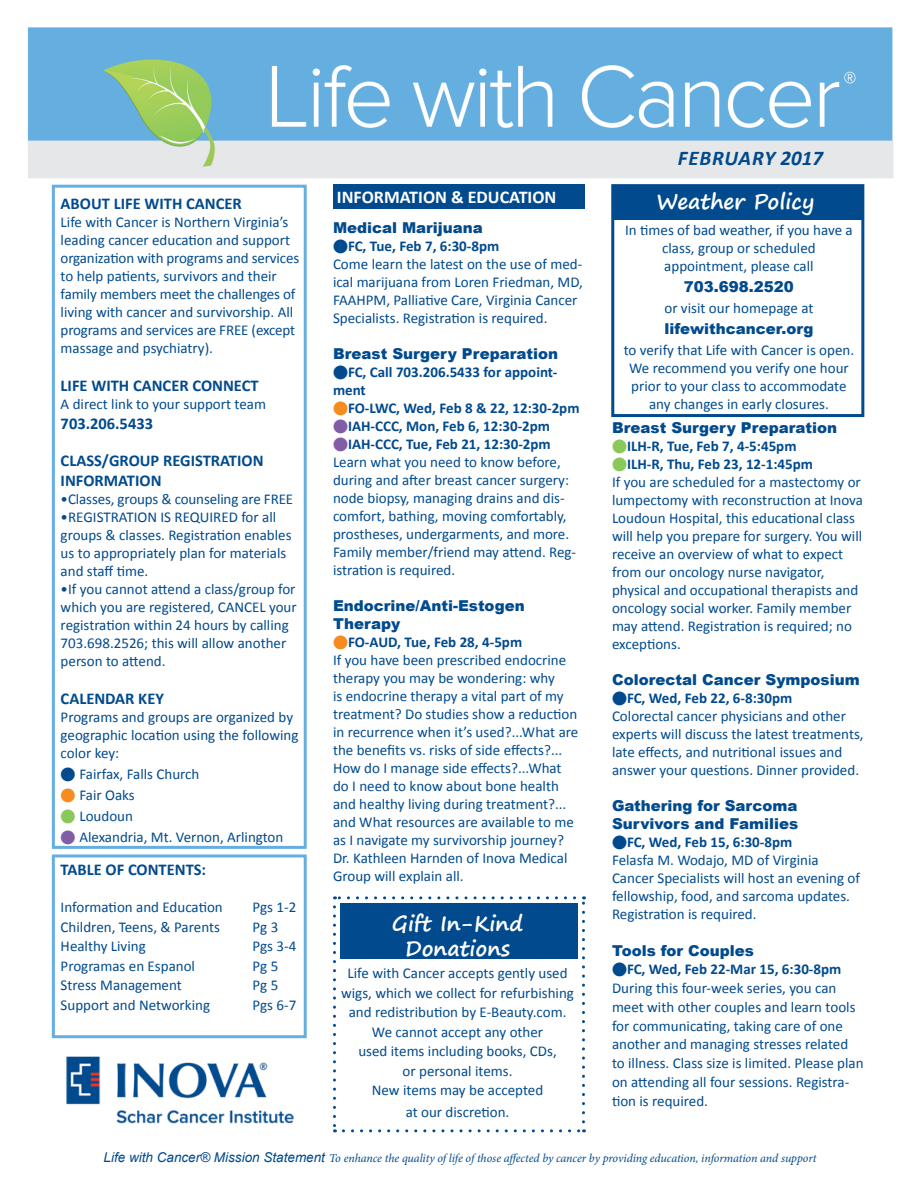
<style>
.page{position:relative;width:918px;height:1188px;background:#fff}
.page>*{position:absolute;margin:0;border:0;box-sizing:border-box;transform-origin:0 0}
.t1{font:700 21px/25.2px "Segoe Print";color:#fff;text-align:center}
.t2{font:italic 700 21px "Calibri";letter-spacing:.03em;color:#004a8d}
.t3{font:700 18px "Calibri";color:#fff}
.t4{font:700 16.5px/19.8px "Calibri";color:#004a8d}
.t5{font:15px/18px "Calibri";color:#004a8d}
.t6{font:900 15px/18px "Arial";color:#004a8d}
.t7{font:700 15px/18px "Calibri";color:#004a8d}
.t8{font:italic 12px "Minion Pro";letter-spacing:-.01em;color:#004a8d}
.s1{color:#f68b1f}
.s2{color:#8bc85a}
.s3{color:#825da7}
.s4{font-weight:700}
.s5{font-family:"Arial";font-size:13.5px}
</style>
<div class="page">
<img style="left:27px;top:27px;width:866px;height:170px">
<div style="left:52px;top:185px;width:255px;height:664px;border:3px solid #64afe0"></div>
<div style="left:52px;top:854px;width:255px;height:184px;border:3px solid #64afe0"></div>
<div style="left:333px;top:184px;width:252px;height:25px;background:#004a8d"></div>
<img style="left:66px;top:1056px;width:228px;height:68px">
<div style="left:611px;top:184px;width:253px;height:233px;border:3px solid #004a8d"></div>
<div style="left:614px;top:185px;width:248px;height:34px;background:#004a8d"></div>
<svg style="left:333px;top:907px;width:3px;height:225px"></svg>
<svg style="left:343px;top:1129px;width:242px;height:3px"></svg>
<svg style="left:582px;top:896px;width:3px;height:226px"></svg>
<svg style="left:334px;top:896px;width:241px;height:3px"></svg>
<div style="left:340px;top:903px;width:238px;height:56px;background:#004a8d"></div>
<p class="t4" style="left:61px;top:194px;width:183px">ABOUT LIFE WITH CANCER</p>
<p class="t5" style="left:61px;top:213px;width:240px">Life with Cancer is Northern Virginia’s leading cancer education and support organization with programs and services to help patients, survivors and their family members meet the challenges of living with cancer and survivorship. All programs and services are FREE (except massage and psychiatry).</p>
<p class="t4" style="left:61px;top:375px;width:200px">LIFE WITH CANCER CONNECT</p>
<p class="t5" style="left:61px;top:395px;width:207px">A direct link to your support team</p>
<p class="t4" style="left:61px;top:413px;width:94px">703.206.5433</p>
<p class="t4" style="left:61px;top:451px;width:204px">CLASS/GROUP REGISTRATION<br>INFORMATION</p>
<p class="t5" style="left:61px;top:490px;width:234px">•Classes, groups &amp; counseling are FREE</p>
<p class="t5" style="left:61px;top:508px;width:232px">•REGISTRATION IS REQUIRED for all groups &amp; classes. Registration enables us to appropriately plan for materials and staff time.</p>
<p class="t5" style="left:61px;top:580px;width:238px">•If you cannot attend a class/group for which you are registered, CANCEL your registration within 24 hours by calling 703.698.2526; this will allow another person to attend.</p>
<p class="t4" style="left:61px;top:689px;width:105px">CALENDAR KEY</p>
<p class="t5" style="left:61px;top:708px;width:239px">Programs and groups are organized by geographic location using the following color key:</p>
<p class="t5" style="left:61px;top:765px;width:140px">● Fairfax, Falls Church</p>
<p class="t5" style="left:61px;top:786px;width:76px"><span class="s1">●</span> Fair Oaks</p>
<p class="t5" style="left:61px;top:807px;width:74px"><span class="s2">●</span> Loudoun</p>
<p class="t5" style="left:61px;top:828px;width:224px"><span class="s3">●</span> Alexandria, Mt. Vernon, Arlington</p>
<p class="t4" style="left:61px;top:860px;width:147px">TABLE OF CONTENTS:</p>
<p class="t5" style="left:61px;top:898px;width:164px;line-height:19.5px">Information and Education<br>Children, Teens, &amp; Parents<br>Healthy Living<br>Programas en Espanol<br>Stress Management<br>Support and Networking</p>
<p class="t5" style="left:253px;top:898px;width:45px;line-height:19.5px">Pgs 1-2<br>Pg 3<br>Pgs 3-4<br>Pg 5<br>Pg 5<br>Pgs 6-7</p>
<p class="t3" style="left:337px;top:185px;width:221px">INFORMATION &amp; EDUCATION</p>
<p class="t6" style="left:333px;top:218px;width:151px">Medical Marijuana</p>
<p class="t5" style="left:333px;top:237px;width:251px">●<span class="s4">FC, Tue, Feb 7, 6:30-8pm<br></span>Come learn the latest on the use of med&shy;ical marijuana from Loren Friedman, MD, FAAHPM, Palliative Care, Virginia Cancer Specialists. Registration is required.</p>
<p class="t6" style="left:333px;top:344px;width:227px">Breast Surgery Preparation</p>
<p class="t7" style="left:333px;top:363px;width:226px">●FC, Call 703.206.5433 for appoint&shy;ment</p>
<p class="t7" style="left:333px;top:399px;width:248px"><span class="s1">●</span>FO-LWC, Wed, Feb 8 &amp; 22, 12:30-2pm</p>
<p class="t7" style="left:333px;top:417px;width:219px"><span class="s3">●</span>IAH-CCC, Mon, Feb 6, 12:30-2pm</p>
<p class="t5" style="left:333px;top:435px;width:245px"><span class="s3">●</span><span class="s4">IAH-CCC, Tue, Feb 21, 12:30-2pm </span>Learn what you need to know before, during and after breast cancer surgery: node biopsy, managing drains and dis&shy;comfort, bathing, moving comfortably, prostheses, undergarments, and more.<br>Family member/friend may attend. Reg&shy;istration is required.</p>
<p class="t6" style="left:333px;top:596px;width:193px">Endocrine/Anti-Estogen<br>Therapy</p>
<p class="t5" style="left:333px;top:633px;width:247px"><span class="s1">●</span><span class="s4">FO-AUD, Tue, Feb 28, 4-5pm<br></span>If you have been prescribed endocrine therapy you may be wondering: why<br>is endocrine therapy a vital part of my treatment? Do studies show a reduction in recurrence when it’s used?...What are the benefits vs. risks of side effects?...<br>How do I manage side effects?...What do I need to know about bone health and healthy living during treatment?... and What resources are available to me as I navigate my survivorship journey?<br>Dr. Kathleen Harnden of Inova Medical Group will explain all.</p>
<h1 class="t1" style="left:392px;top:910px;width:133px">Gift In-Kind<br>Donations</h1>
<p class="t5" style="left:341px;top:964px;width:234px;line-height:19.5px;text-align:center">Life with Cancer accepts gently used wigs, which we collect for refurbishing and redistribution by E-Beauty.com.<br>We cannot accept any other<br>used items including books, CDs,<br>or personal items.<br>New items may be accepted</p>
<p class="t5" style="left:406px;top:1103px;width:105px">at our discretion.</p>
<h1 class="t2" style="left:678px;top:144px;width:147px">FEBRUARY 2017</h1>
<h1 class="t1" style="left:657px;top:188px;width:159px">Weather Policy</h1>
<p class="t5" style="left:625px;top:221px;width:229px;text-align:center">In times of bad weather, if you have a class, group or scheduled appointment, please call</p>
<p class="t6" style="left:684px;top:277px;width:112px">703.698.2520</p>
<p class="t5" style="left:664px;top:299px;width:151px">or visit our homepage at</p>
<p class="t6" style="left:665px;top:319px;width:150px">lifewithcancer.org</p>
<p class="t5" style="left:624px;top:341px;width:232px;text-align:center">to verify that Life with Cancer is open.<br>We recommend you verify one hour prior to your class to accommodate any changes in early closures.</p>
<p class="t6" style="left:612px;top:418px;width:227px">Breast Surgery Preparation</p>
<p class="t7" style="left:612px;top:437px;width:186px"><span class="s2">●</span>ILH-R, Tue, Feb 7, 4-5:45pm</p>
<p class="t5" style="left:612px;top:455px;width:253px"><span class="s2">●</span><span class="s4">ILH-R, Thu, Feb 23, 12-1:45pm<br></span>If you are scheduled for a mastectomy or lumpectomy with reconstruction at Inova Loudoun Hospital, this educational class will help you prepare for surgery. You will receive an overview of what to expect from our oncology nurse navigator, physical and occupational therapists and oncology social worker. Family member may attend. Registration is required; no exceptions.</p>
<p class="t6" style="left:612px;top:670px;width:249px">Colorectal Cancer Symposium</p>
<p class="t5" style="left:612px;top:689px;width:253px">●<span class="s4">FC, Wed, Feb 22, 6-8:30pm<br></span>Colorectal cancer physicians and other experts will discuss the latest treatments, late effects, and nutritional issues and answer your questions. Dinner provided.</p>
<p class="t6" style="left:612px;top:796px;width:188px">Gathering for Sarcoma<br>Survivors and Families</p>
<p class="t5" style="left:612px;top:833px;width:249px">●<span class="s4">FC, Wed, Feb 15, 6:30-8pm<br></span>Felasfa M. Wodajo, MD of Virginia Cancer Specialists will host an evening of fellowship, food, and sarcoma updates.<br>Registration is required.</p>
<p class="t6" style="left:612px;top:941px;width:144px">Tools for Couples</p>
<p class="t5" style="left:612px;top:960px;width:253px;line-height:18.8px">●<span class="s4">FC, Wed, Feb 22-Mar 15, 6:30-8pm </span>During this four-week series, you can meet with other couples and learn tools for communicating, taking care of one another and managing stresses related to illness. Class size is limited. Please plan on attending all four sessions. Registra&shy;tion is required.</p>
<p class="t8" style="left:104px;top:1150px;width:715px"><span class="s5">Life with Cancer® Mission Statement</span> To enhance the quality of life of those affected by cancer by providing education, information and support</p>
</div>
